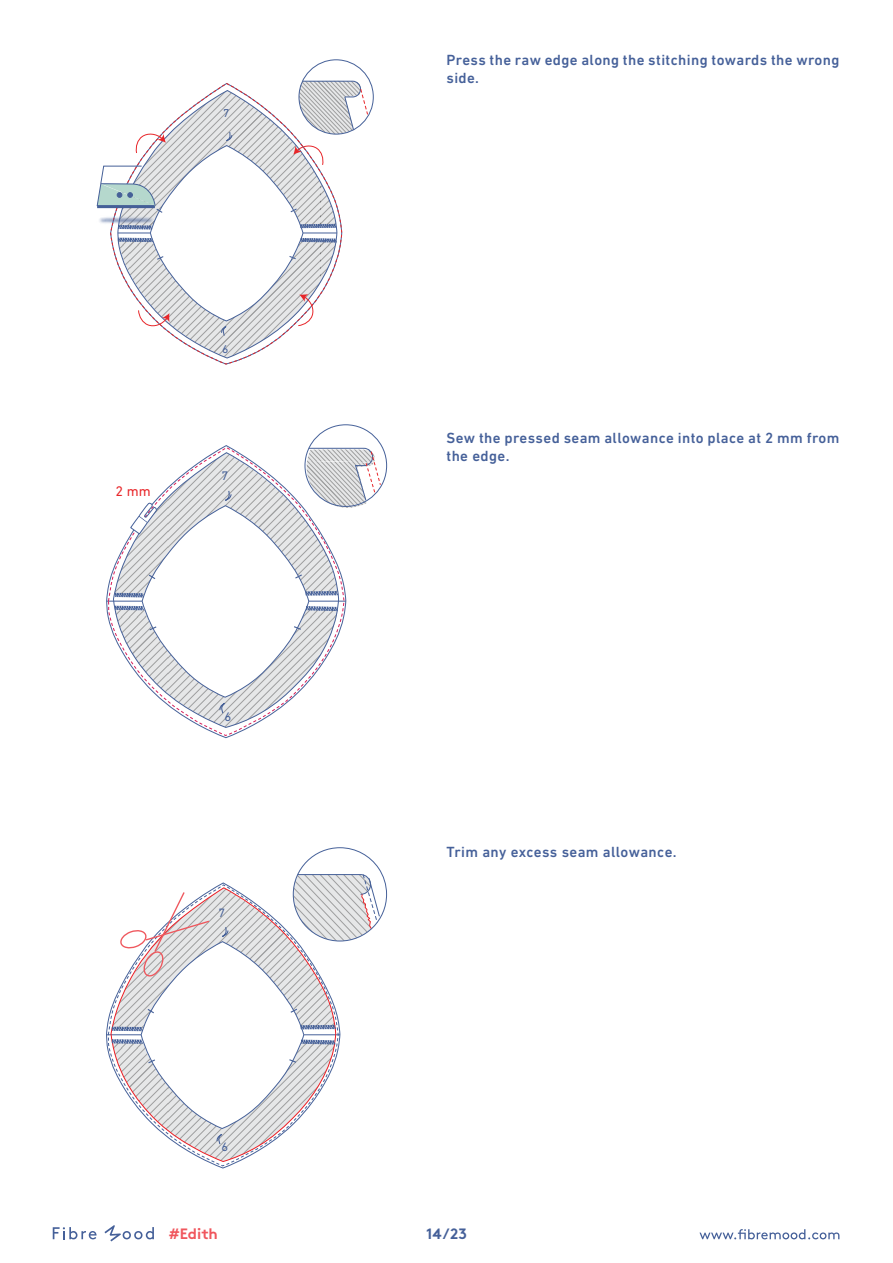
<style>
.page{position:relative;width:893px;height:1263px;background:#fff}
.page>*{position:absolute;margin:0;border:0;box-sizing:border-box;transform-origin:0 0}
.t1{font:500 15px/18px "DIN Next LT Pro";letter-spacing:.025em;color:#456099}
.t2{font:700 15px "Brown";letter-spacing:-.01em;color:#f0565d}
.t3{font:700 15px "Brown";color:#456099}
.t4{font:14.1px "DIN Next LT Pro";color:#e8262a}
.t5{font:12.6px "DIN Next LT Pro";color:#466199}
.t6{font:12.3px "DIN Next LT Pro";color:#466199}
.t7{font:11.55px "DIN Next LT Pro";color:#466199}
</style>
<div class="page">
<svg style="left:699px;top:1229px;width:140px;height:10px"></svg>
<svg style="left:53px;top:1227px;width:44px;height:12px"></svg>
<svg style="left:104px;top:1225px;width:50px;height:16px"></svg>
<svg style="left:97px;top:80px;width:272px;height:278px"></svg>
<div style="left:299px;top:59px;width:75px;height:76px;border:1px solid #456098;border-radius:50%"></div>
<svg style="left:107px;top:446px;width:204px;height:290px"></svg>
<svg style="left:114px;top:447px;width:268px;height:280px"></svg>
<div style="left:304px;top:424px;width:83px;height:83px;border:1px solid #466199;border-radius:50%"></div>
<svg style="left:112px;top:847px;width:276px;height:314px"></svg>
<p class="t7" style="left:223px;top:106px;width:8px">7</p>
<p class="t1" style="left:446px;top:51px;width:394px">Press the raw edge along the stitching towards the wrong side.</p>
<p class="t4" style="left:116px;top:483px;width:36px">2 mm</p>
<p class="t7" style="left:222px;top:343px;width:8px">6</p>
<p class="t5" style="left:222px;top:469px;width:8px">7</p>
<p class="t5" style="left:225px;top:709px;width:8px">6</p>
<p class="t6" style="left:219px;top:906px;width:8px">7</p>
<p class="t1" style="left:446px;top:429px;width:394px">Sew the pressed seam allowance into place at 2 mm from the edge.</p>
<p class="t1" style="left:446px;top:843px;width:232px">Trim any excess seam allowance.</p>
<p class="t6" style="left:222px;top:1140px;width:8px">6</p>
<p class="t2" style="left:169px;top:1222px;width:50px">#Edith</p>
<p class="t3" style="left:426px;top:1221px;width:42px">14/23</p>
</div>
